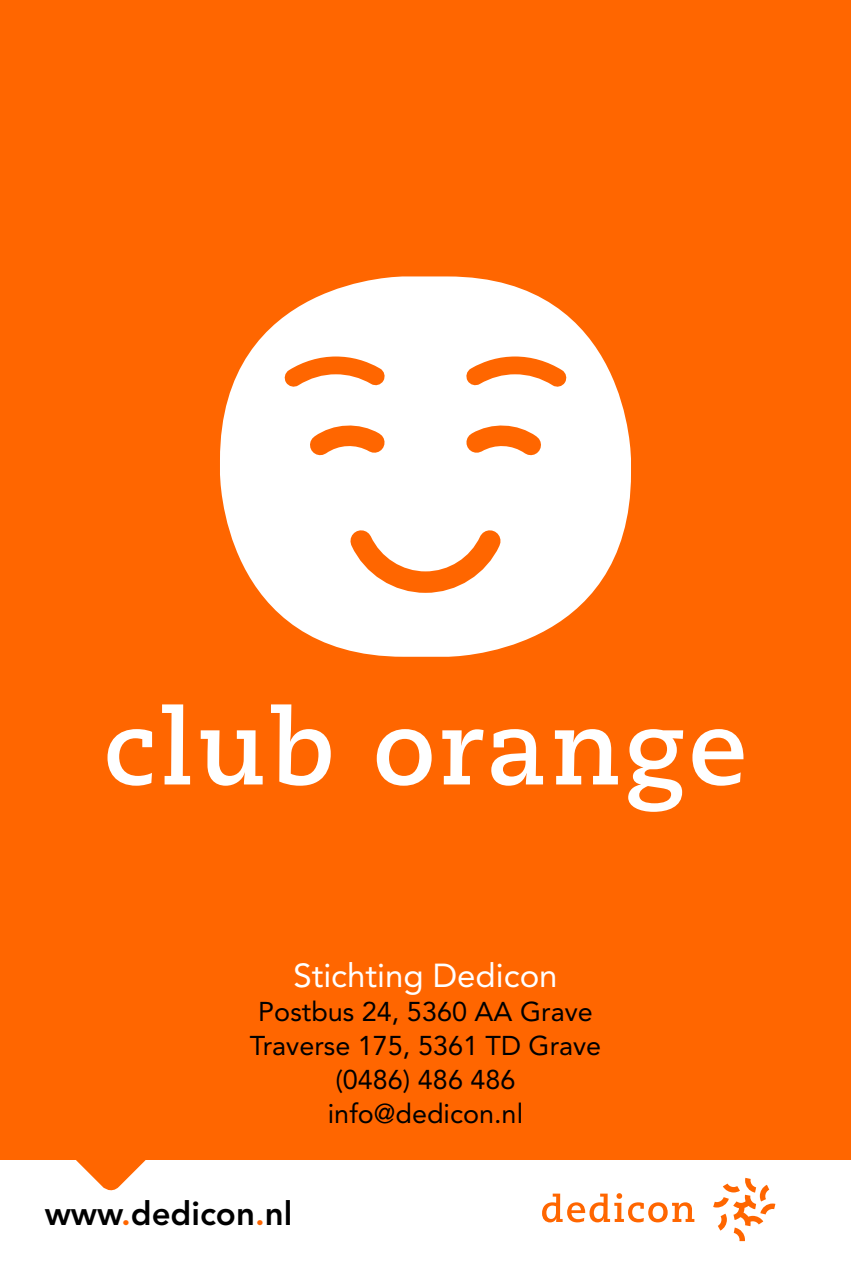
<style>
.page{position:relative;width:851px;height:1276px;background:#fff}
.page>*{position:absolute;margin:0;border:0;box-sizing:border-box;transform-origin:0 0}
.t1{font:33px "Avenir LT Std";color:#fff}
.t2{font:800 33px "Avenir LT Std";color:#000}
.t3{font:27px/33.9px "Avenir LT Std";color:#000;text-align:center}
.s1{color:#f60}
</style>
<div class="page">
<div style="left:0;top:0;width:850px;height:1159px;background:#f60"></div>
<svg style="left:67px;top:1159px;width:88px;height:32px"></svg>
<svg style="left:628px;top:729px;width:55px;height:83px"></svg>
<svg style="left:692px;top:729px;width:51px;height:56px"></svg>
<svg style="left:491px;top:729px;width:52px;height:56px"></svg>
<svg style="left:377px;top:729px;width:54px;height:56px"></svg>
<svg style="left:271px;top:704px;width:60px;height:81px"></svg>
<svg style="left:107px;top:729px;width:45px;height:56px"></svg>
<svg style="left:162px;top:704px;width:28px;height:80px"></svg>
<svg style="left:201px;top:730px;width:61px;height:55px"></svg>
<svg style="left:442px;top:729px;width:41px;height:55px"></svg>
<svg style="left:555px;top:729px;width:62px;height:55px"></svg>
<div style="left:220px;top:276px;width:411px;height:381px;background:#fff;border-radius:184px"></div>
<svg style="left:284px;top:356px;width:101px;height:31px"></svg>
<svg style="left:466px;top:356px;width:101px;height:31px"></svg>
<svg style="left:310px;top:433px;width:231px;height:23px"></svg>
<svg style="left:350px;top:530px;width:151px;height:63px"></svg>
<svg style="left:542px;top:1193px;width:152px;height:29px"></svg>
<svg style="left:713px;top:1177px;width:62px;height:64px"></svg>
<p class="t1" style="left:293px;top:956px;width:266px">Stichting Dedicon</p>
<p class="t3" style="left:250px;top:994px;width:353px">Postbus 24, 5360 AA Grave<br>Traverse 175, 5361 TD Grave (0486) 486 486 info@dedicon.nl</p>
<p class="t2" style="left:45px;top:1194px;width:249px">www<span class="s1">.</span>dedicon<span class="s1">.</span>nl</p>
</div>
